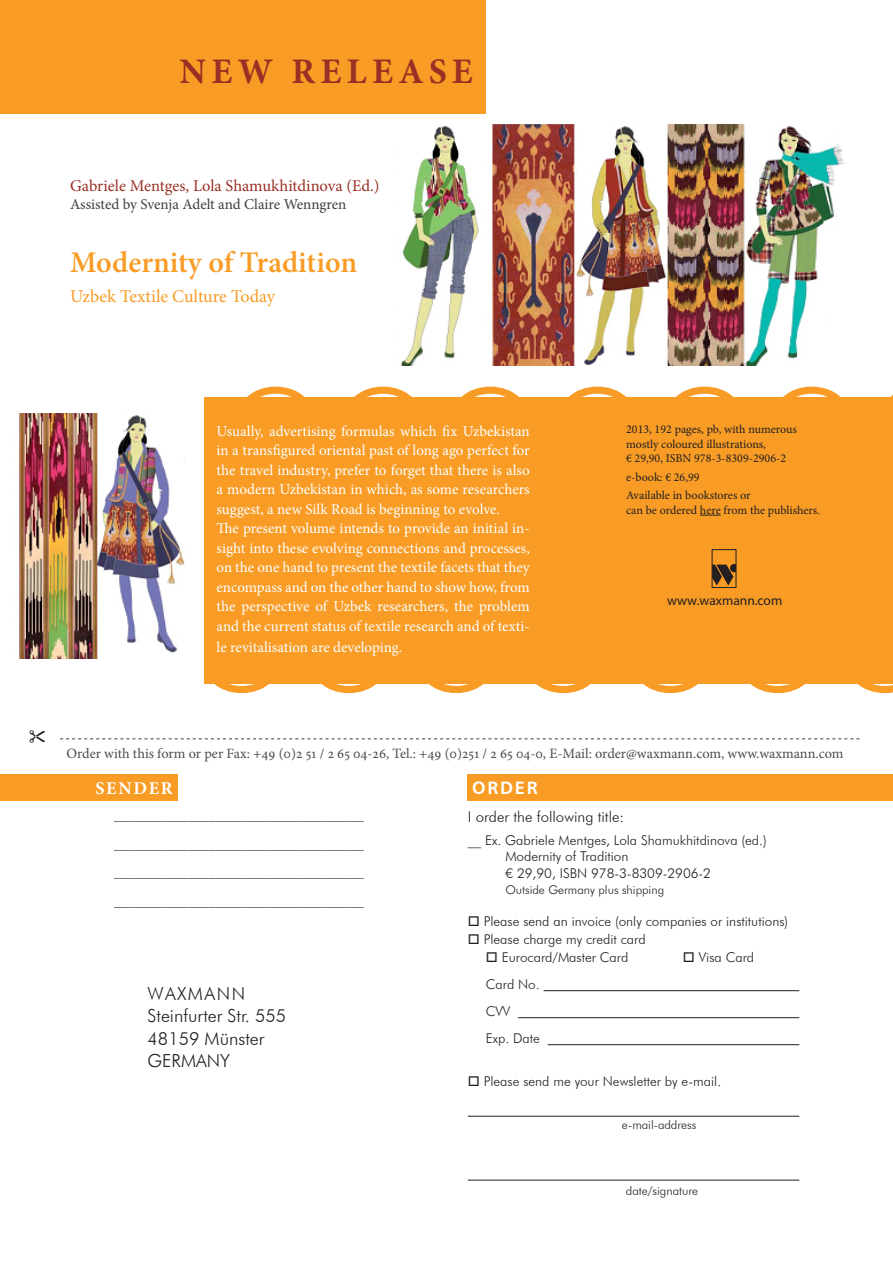
<style>
.page{position:relative;width:893px;height:1263px;background:#fff}
.page>*{position:absolute;margin:0;border:0;box-sizing:border-box;transform-origin:0 0}
.t1{font:700 36px "Minion Pro";letter-spacing:.15em;color:#993025}
.t2{font:600 30px "Minion Pro";color:#f89c26}
.t3{font:300 18px/22.5px "Futura BT";color:#231f20}
.t4{font:18px "Minion Pro";color:#f89c26}
.t5{font:700 18px "Minion Pro";color:#fff}
.t6{font:18px "Humanist 777 BT Bold B";letter-spacing:.1em;color:#fff}
.t7{font:16.5px "Minion Pro";color:#993025}
.t8{font:15px/19.5px "Minion Pro";letter-spacing:-.005em;color:#fff}
.t9{font:15px "Minion Pro";letter-spacing:-.005em;color:#3e3e3f}
.t10{font:300 15px "Futura BT";color:#231f20}
.t11{font:14.25px "Minion Pro";color:#4b4c4d}
.t12{font:300 13.5px/16.2px "Futura BT";color:#231f20}
.t13{font:13.5px/28.5px "Myriad Pro";color:#3e3e3f;text-align:justify}
.t14{font:13.5px "Myriad Pro";color:#231f20}
.t15{font:12px/14.4px "Minion Pro";letter-spacing:-.005em;color:#231f20}
.t16{font:300 12px "Futura BT";color:#231f20}
</style>
<div class="page">
<img style="left:400px;top:125px;width:443px;height:240px">
<div style="left:0;top:0;width:486px;height:113px;background:#f89c26"></div>
<div style="left:0;top:397px;width:893px;height:287px;background:#f89c26"></div>
<div style="left:468px;top:774px;width:425px;height:26px;background:#f89c26"></div>
<svg style="left:60px;top:738px;width:799px;height:1px"></svg>
<div style="left:0;top:774px;width:177px;height:26px;background:#f89c26"></div>
<hr style="left:544px;top:990px;width:255px;height:1px;background:#231f20">
<hr style="left:518px;top:1017px;width:281px;height:1px;background:#231f20">
<hr style="left:548px;top:1044px;width:251px;height:1px;background:#231f20">
<hr style="left:468px;top:1116px;width:331px;height:1px;background:#231f20">
<hr style="left:468px;top:1180px;width:331px;height:1px;background:#231f20">
<svg style="left:203px;top:386px;width:690px;height:37px"></svg>
<svg style="left:203px;top:656px;width:690px;height:37px"></svg>
<div style="left:0;top:365px;width:203px;height:344px;background:#fff"></div>
<img style="left:19px;top:414px;width:166px;height:244px">
<svg style="left:700px;top:515px;width:21px;height:1px"></svg>
<div style="left:712px;top:549px;width:24px;height:39px;border:1px solid #231f20"></div>
<svg style="left:712px;top:564px;width:24px;height:21px"></svg>
<h1 class="t1" style="left:180px;top:46px;width:295px">NEW RELEASE</h1>
<p class="t7" style="left:70px;top:175px;width:311px">Gabriele Mentges, Lola Shamukhitdinova (Ed.)</p>
<p class="t9" style="left:70px;top:195px;width:278px">Assisted by Svenja Adelt and Claire Wenngren</p>
<h2 class="t2" style="left:70px;top:242px;width:288px">Modernity of Tradition</h2>
<p class="t4" style="left:70px;top:284px;width:206px">Uzbek Textile Culture Today</p>
<p class="t8" style="left:217px;top:421px;width:315px">Usually, advertising formulas which fix Uzbekistan in a transfigured oriental past of long ago perfect for the travel industry, prefer to forget that there is also a modern Uzbekistan in which, as some researchers suggest, a new Silk Road is beginning to evolve.<br>The present volume intends to provide an initial in&shy;sight into these evolving connections and processes, on the one hand to present the textile facets that they encompass and on the other hand to show how, from the perspective of Uzbek researchers, the problem and the current status of textile research and of texti-</p>
<p class="t8" style="left:217px;top:638px;width:187px">le revitalisation are developing.</p>
<p class="t15" style="left:626px;top:422px;width:172px">2013, 192 pages, pb, with numerous mostly coloured illustrations,<br>€ 29,90, ISBN 978-3-8309-2906-2</p>
<p class="t15" style="left:626px;top:468px;width:126px;line-height:18.6px">e-book: € 26,99<br>Available in bookstores or</p>
<p class="t15" style="left:626px;top:503px;width:195px">can be ordered here from the publishers.</p>
<p class="t14" style="left:667px;top:592px;width:117px">www.waxmann.com</p>
<p class="t11" style="left:66px;top:744px;width:779px">Order with this form or per Fax: +49 (0)2 51 / 2 65 04-26, Tel.: +49 (0)251 / 2 65 04-0, E-Mail: order@waxmann.com, www.waxmann.com</p>
<p class="t5" style="left:95px;top:775px;width:79px">SENDER</p>
<p class="t10" style="left:468px;top:807px;width:158px">I order the following title:</p>
<p class="t12" style="left:505px;top:832px;width:263px;text-indent:-38px">__ Ex. Gabriele Mentges, Lola Shamukhitdinova (ed.)<br>Modernity of Tradition<br>€ 29,90, ISBN 978-3-8309-2906-2</p>
<p class="t16" style="left:505px;top:882px;width:160px">Outside Germany plus shipping</p>
<p class="t12" style="left:468px;top:913px;width:322px">□ Please send an invoice (only companies or institutions)</p>
<p class="t12" style="left:468px;top:931px;width:179px">□ Please charge my credit card</p>
<p class="t12" style="left:486px;top:949px;width:144px">□ Eurocard/Master Card</p>
<p class="t12" style="left:683px;top:949px;width:73px">□ Visa Card</p>
<p class="t12" style="left:486px;top:971px;width:56px;line-height:27px">Card No.<br>CVV<br>Exp. Date</p>
<p class="t12" style="left:468px;top:1073px;width:255px">□ Please send me your Newsletter by e-mail.</p>
<p class="t16" style="left:622px;top:1117px;width:76px">e-mail-address</p>
<p class="t6" style="left:472px;top:776px;width:67px">ORDER</p>
<p class="t13" style="left:114px;top:801px;width:251px">_____________________________________ _____________________________________ _____________________________________ _____________________________________</p>
<p class="t3" style="left:148px;top:982px;width:140px">WAXMANN<br>Steinfurter Str. 555<br>48159 Münster<br>GERMANY</p>
<p class="t16" style="left:626px;top:1183px;width:74px">date/signature</p>
</div>
